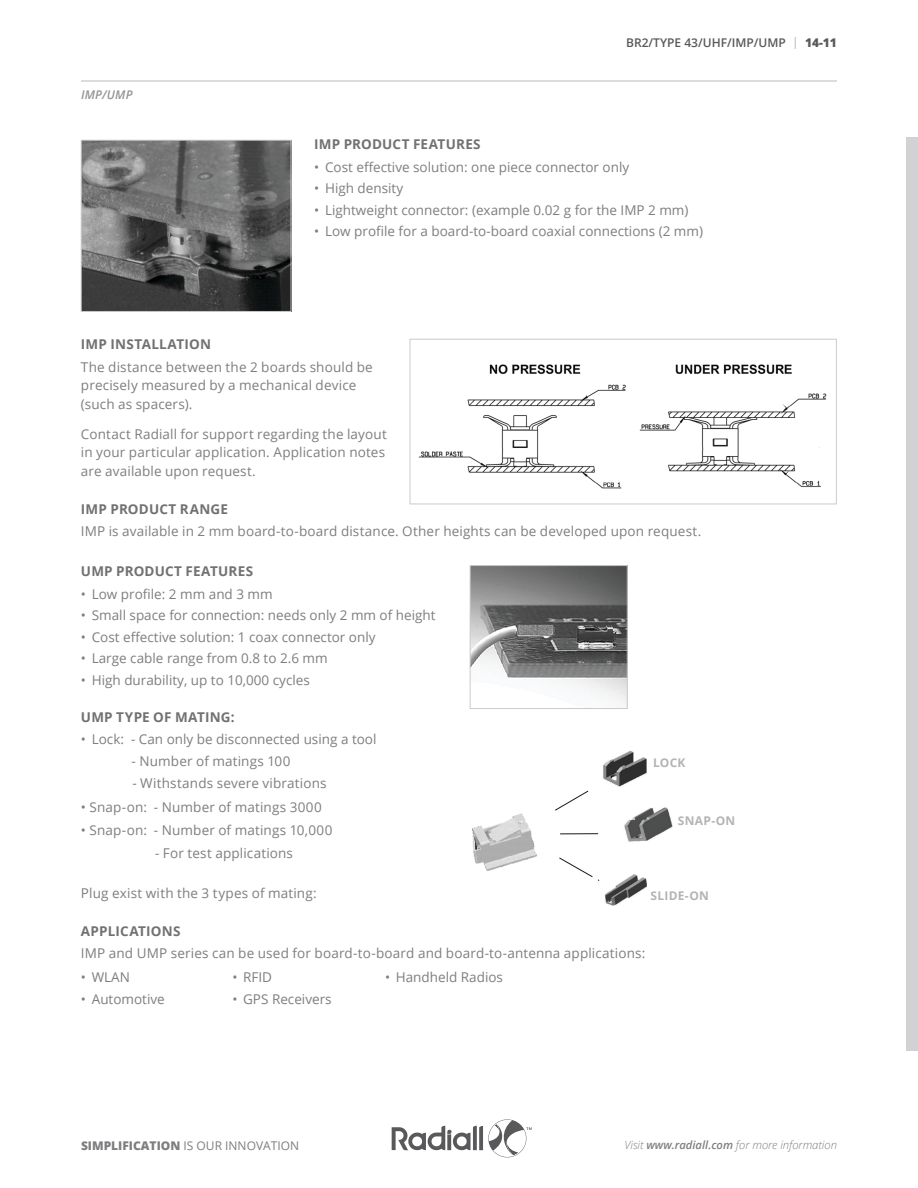
<style>
.page{position:relative;width:918px;height:1188px;background:#fff}
.page>*{position:absolute;margin:0;border:0;box-sizing:border-box;transform-origin:0 0}
.t1{font:13.5px/18.8px "Open Sans";letter-spacing:.005em;color:#7c7e80}
.t2{font:700 13.5px "Open Sans";letter-spacing:.01em;color:#707173}
.t3{font:12px "Open Sans";color:#7c7e80}
.t4{font:600 12px "Open Sans";color:#59595b}
.t5{font:700 12px "Open Sans";letter-spacing:.02em;color:#b2b4b5}
.t6{font:italic 600 12px "Open Sans";letter-spacing:.02em;color:#929495}
.t7{font:italic 300 11.25px "Open Sans";color:#7c7e80}
.s1{font-family:"Minion Pro";font-weight:700;color:#bcbdbf}
.s2{font-weight:800}
.s3{font-weight:600}
</style>
<div class="page">
<div style="left:906px;top:137px;width:12px;height:913px;background:#d1d2d3"></div>
<svg style="left:392px;top:1119px;width:140px;height:38px"></svg>
<hr style="left:81px;top:80px;width:756px;height:2px;background:#d0d1d3">
<img style="left:418px;top:364px;width:409px;height:125px">
<div style="left:410px;top:339px;width:427px;height:165px;border:1px solid #cacbcc"></div>
<img style="left:472px;top:567px;width:153px;height:140px">
<div style="left:470px;top:565px;width:157px;height:144px;border:1px solid #cacbcc"></div>
<img style="left:472px;top:750px;width:200px;height:156px">
<svg style="left:531px;top:766px;width:86px;height:124px"></svg>
<hr style="left:560px;top:833px;width:38px;height:1px;background:#1a171b">
<img style="left:83px;top:142px;width:206px;height:168px">
<div style="left:81px;top:140px;width:210px;height:172px;border:1px solid #cacbcc"></div>
<p class="t6" style="left:81px;top:87px;width:53px">IMP/UMP</p>
<p class="t2" style="left:81px;top:335px;width:132px">IMP INSTALLATION</p>
<p class="t2" style="left:314px;top:135px;width:168px">IMP PRODUCT FEATURES</p>
<p class="t4" style="left:626px;top:34px;width:212px">BR2/TYPE 43/UHF/IMP/UMP <span class="s1">|</span> <span class="s2">14-11</span></p>
<p class="t1" style="left:314px;top:157px;width:317px">• Cost effective solution: one piece connector only</p>
<p class="t1" style="left:314px;top:179px;width:90px">• High density</p>
<p class="t1" style="left:314px;top:200px;width:376px">• Lightweight connector: (example 0.02 g for the IMP 2 mm)</p>
<p class="t1" style="left:314px;top:222px;width:390px">• Low profile for a board-to-board coaxial connections (2 mm)</p>
<p class="t1" style="left:81px;top:357px;width:293px">The distance between the 2 boards should be precisely measured by a mechanical device (such as spacers).</p>
<p class="t1" style="left:81px;top:424px;width:307px">Contact Radiall for support regarding the layout in your particular application. Application notes are available upon request.</p>
<p class="t2" style="left:81px;top:499px;width:149px">IMP PRODUCT RANGE</p>
<p class="t1" style="left:81px;top:521px;width:622px">IMP is available in 2 mm board-to-board distance. Other heights can be developed upon request.</p>
<p class="t2" style="left:81px;top:562px;width:174px">UMP PRODUCT FEATURES</p>
<p class="t1" style="left:81px;top:584px;width:193px">• Low profile: 2 mm and 3 mm</p>
<p class="t1" style="left:81px;top:606px;width:356px">• Small space for connection: needs only 2 mm of height</p>
<p class="t1" style="left:81px;top:627px;width:296px">• Cost effective solution: 1 coax connector only</p>
<p class="t1" style="left:81px;top:648px;width:248px">• Large cable range from 0.8 to 2.6 mm</p>
<p class="t1" style="left:81px;top:670px;width:230px">• High durability, up to 10,000 cycles</p>
<p class="t2" style="left:81px;top:707px;width:155px">UMP TYPE OF MATING:</p>
<p class="t1" style="left:81px;top:730px;width:297px">• Lock: - Can only be disconnected using a tool</p>
<p class="t1" style="left:132px;top:752px;width:160px">- Number of matings 100</p>
<p class="t1" style="left:132px;top:774px;width:196px">- Withstands severe vibrations</p>
<p class="t1" style="left:81px;top:797px;width:242px">• Snap-on: - Number of matings 3000</p>
<p class="t1" style="left:81px;top:821px;width:253px">• Snap-on: - Number of matings 10,000</p>
<p class="t1" style="left:155px;top:844px;width:139px">- For test applications</p>
<p class="t1" style="left:81px;top:883px;width:237px">Plug exist with the 3 types of mating:</p>
<p class="t2" style="left:81px;top:921px;width:101px">APPLICATIONS</p>
<p class="t5" style="left:653px;top:754px;width:34px">LOCK</p>
<p class="t5" style="left:678px;top:812px;width:59px">SNAP-ON</p>
<p class="t5" style="left:651px;top:887px;width:60px">SLIDE-ON</p>
<p class="t1" style="left:81px;top:943px;width:566px">IMP and UMP series can be used for board-to-board and board-to-antenna applications:</p>
<p class="t1" style="left:81px;top:967px;width:51px">• WLAN</p>
<p class="t1" style="left:81px;top:989px;width:85px">• Automotive</p>
<p class="t1" style="left:385px;top:967px;width:120px">• Handheld Radios</p>
<p class="t1" style="left:232px;top:967px;width:41px">• RFID</p>
<p class="t1" style="left:232px;top:989px;width:101px">• GPS Receivers</p>
<p class="t3" style="left:81px;top:1138px;width:220px"><span class="s2">SIMPLIFICATION</span> IS OUR INNOVATION</p>
<p class="t7" style="left:624px;top:1137px;width:214px">Visit <span class="s3">www.radiall.com</span> for more information</p>
</div>
